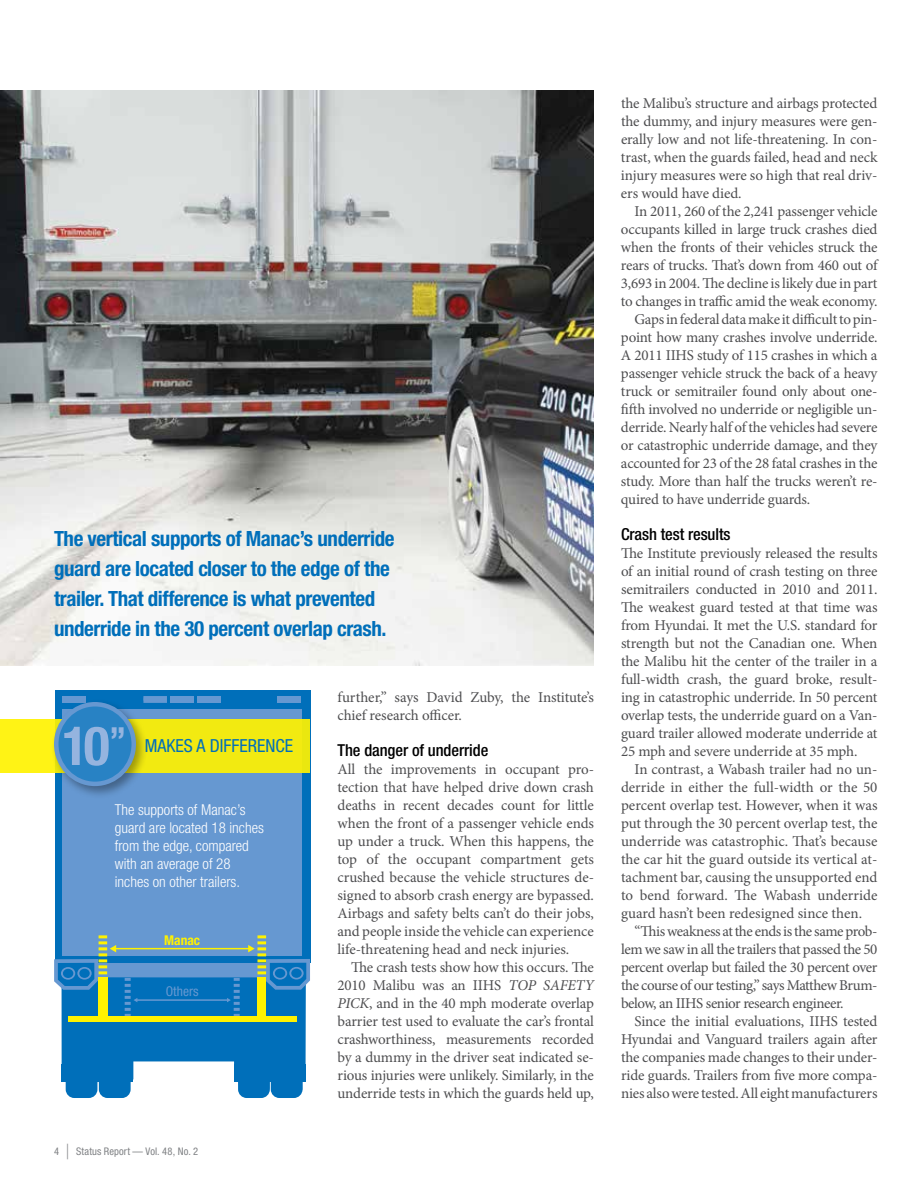
<style>
.page{position:relative;width:918px;height:1188px;background:#fff}
.page>*{position:absolute;margin:0;border:0;box-sizing:border-box;transform-origin:0 0}
.t1{font:700 condensed 21px/30px "Helvetica Neue LT Pro";letter-spacing:-.02em;color:#006fba}
.t2{font:condensed 18px "Helvetica Neue LT Pro";color:#006fba}
.t3{font:500 condensed 16.5px "Helvetica Neue LT Pro";letter-spacing:-.005em;color:#000}
.t4{font:15px/18px "Minion Pro";letter-spacing:-.015em;color:#4d4d4f;text-align:justify}
.t5{font:300 condensed 15px/18px "Helvetica Neue LT Pro";color:#fff}
.t6{font:condensed 13.5px "Helvetica Neue LT Pro";color:#6698d1}
.t7{font:700 condensed 13.5px "Helvetica Neue LT Pro";color:#fff200}
.t8{font:condensed 10.5px "Helvetica Neue LT Pro";letter-spacing:.02em;color:#808285}
.s1{font-weight:700;font-size:54px;color:#95b4df}
.s2{font-weight:700;font-size:36px;color:#95b4df}
.s3{font-size:21px}
.s4{font-style:italic}
</style>
<div class="page">
<div style="left:55px;top:690px;width:255px;height:273px;background:#006fba"></div>
<div style="left:63px;top:696px;width:23px;height:7px;background:#6698d1"></div>
<svg style="left:143px;top:696px;width:24px;height:7px"></svg>
<div style="left:170px;top:696px;width:24px;height:7px;background:#6698d1"></div>
<div style="left:197px;top:696px;width:24px;height:7px;background:#6698d1"></div>
<div style="left:277px;top:696px;width:24px;height:7px;background:#6698d1"></div>
<div style="left:62px;top:709px;width:240px;height:247px;background:#6698d1"></div>
<div style="left:66px;top:1062px;width:31px;height:36px;background:#006fba;border-radius:9px"></div>
<div style="left:99px;top:1062px;width:32px;height:36px;background:#006fba;border-radius:9px"></div>
<div style="left:238px;top:1062px;width:32px;height:36px;background:#006fba;border-radius:9px"></div>
<div style="left:271px;top:1062px;width:32px;height:36px;background:#006fba;border-radius:9px"></div>
<svg style="left:54px;top:935px;width:256px;height:160px"></svg>
<img style="left:0;top:90px;width:594px;height:576px">
<div style="left:0;top:719px;width:310px;height:54px;background:linear-gradient(to bottom,#f5ec12,#f5ec12)"></div>
<div style="left:51px;top:699px;width:98px;height:100px;background:#000;opacity:.35"></div>
<div style="left:56px;top:704px;width:78px;height:80px;background:#2882c4;border-radius:50%"></div>
<div style="left:54px;top:702px;width:82px;height:84px;border:4px solid #6698d1;border-radius:50%"></div>
<h1 class="t1" style="left:54px;top:523px;width:342px">The vertical supports of Manac’s underride guard are located closer to the edge of the trailer. That difference is what prevented underride in the 30 percent overlap crash.</h1>
<p class="t2" style="left:62px;top:735px;width:232px"><span class="s1">10</span><span class="s2">”</span> makes a difference</p>
<p class="t5" style="left:115px;top:800px;width:151px">The supports of Manac’s guard are located 18 inches from the edge, compared with an average of 28 inches on other trailers.</p>
<p class="t7" style="left:164px;top:932px;width:37px">Manac</p>
<p class="t6" style="left:166px;top:983px;width:34px">Others</p>
<p class="t8" style="left:54px;top:1145px;width:146px">4 <span class="s3">|</span> Status Report — Vol. 48, No. 2</p>
<p class="t4" style="left:338px;top:688px;width:258px">further,” says David Zuby, the Institute’s chief research officer.</p>
<p class="t3" style="left:338px;top:740px;width:152px">The danger of underride</p>
<p class="t4" style="left:338px;top:760px;width:258px">All the improvements in occupant pro&shy;tection that have helped drive down crash deaths in recent decades count for little when the front of a passenger vehicle ends up under a truck. When this happens, the top of the occupant compartment gets crushed because the vehicle structures de&shy;signed to absorb crash energy are bypassed.<br>Airbags and safety belts can’t do their jobs, and people inside the vehicle can experience life-threatening head and neck injuries.</p>
<p class="t4" style="left:338px;top:958px;width:258px;text-indent:14px">The crash tests show how this occurs. The 2010 Malibu was an IIHS <span class="s4">TOP SAFETY PICK</span>, and in the 40 mph moderate overlap barrier test used to evaluate the car’s frontal crashworthiness, measurements recorded by a dummy in the driver seat indicated se&shy;rious injuries were unlikely. Similarly, in the underride tests in which the guards held up,</p>
<p class="t4" style="left:621px;top:94px;width:258px">the Malibu’s structure and airbags protected the dummy, and injury measures were gen&shy;erally low and not life-threatening. In con&shy;trast, when the guards failed, head and neck injury measures were so high that real driv&shy;ers would have died.</p>
<p class="t4" style="left:634px;top:202px;width:245px">In 2011, 260 of the 2,241 passenger vehicle</p>
<p class="t4" style="left:621px;top:220px;width:258px">occupants killed in large truck crashes died</p>
<p class="t4" style="left:621px;top:238px;width:258px">when the fronts of their vehicles struck the</p>
<p class="t4" style="left:621px;top:256px;width:258px">rears of trucks. That’s down from 460 out of</p>
<p class="t4" style="left:621px;top:274px;width:258px">3,693 in 2004. The decline is likely due in part</p>
<p class="t4" style="left:621px;top:292px;width:258px">to changes in traffic amid the weak economy.</p>
<p class="t4" style="left:634px;top:310px;width:244px">Gaps in federal data make it difficult to pin-</p>
<p class="t4" style="left:621px;top:328px;width:258px">point how many crashes involve underride.</p>
<p class="t4" style="left:621px;top:346px;width:258px">A 2011 IIHS study of 115 crashes in which a</p>
<p class="t4" style="left:621px;top:364px;width:258px">passenger vehicle struck the back of a heavy</p>
<p class="t4" style="left:621px;top:382px;width:258px">truck or semitrailer found only about one-</p>
<p class="t4" style="left:621px;top:400px;width:258px">fifth involved no underride or negligible un-</p>
<p class="t4" style="left:621px;top:418px;width:258px">derride. Nearly half of the vehicles had severe</p>
<p class="t4" style="left:621px;top:436px;width:258px">or catastrophic underride damage, and they</p>
<p class="t4" style="left:621px;top:454px;width:258px">accounted for 23 of the 28 fatal crashes in the</p>
<p class="t4" style="left:621px;top:472px;width:258px">study. More than half the trucks weren’t re-</p>
<p class="t4" style="left:621px;top:490px;width:191px">quired to have underride guards.</p>
<p class="t3" style="left:621px;top:524px;width:111px">Crash test results</p>
<p class="t4" style="left:621px;top:544px;width:258px">The Institute previously released the results of an initial round of crash testing on three semitrailers conducted in 2010 and 2011.<br>The weakest guard tested at that time was from Hyundai. It met the U.S. standard for strength but not the Canadian one. When the Malibu hit the center of the trailer in a full-width crash, the guard broke, result&shy;ing in catastrophic underride. In 50 percent overlap tests, the underride guard on a Van&shy;guard trailer allowed moderate underride at 25 mph and severe underride at 35 mph.</p>
<p class="t4" style="left:621px;top:760px;width:258px;text-indent:14px">In contrast, a Wabash trailer had no un&shy;derride in either the full-width or the 50 percent overlap test. However, when it was put through the 30 percent overlap test, the underride was catastrophic. That’s because the car hit the guard outside its vertical at&shy;tachment bar, causing the unsupported end to bend forward. The Wabash underride guard hasn’t been redesigned since then.</p>
<p class="t4" style="left:621px;top:922px;width:258px;text-indent:14px">“This weakness at the ends is the same prob&shy;lem we saw in all the trailers that passed the 50 percent overlap but failed the 30 percent over the course of our testing,” says Matthew Brum&shy;below, an IIHS senior research engineer.</p>
<p class="t4" style="left:621px;top:1012px;width:258px;text-indent:14px">Since the initial evaluations, IIHS tested Hyundai and Vanguard trailers again after the companies made changes to their under&shy;ride guards. Trailers from five more compa&shy;nies also were tested. All eight manufacturers</p>
</div>
